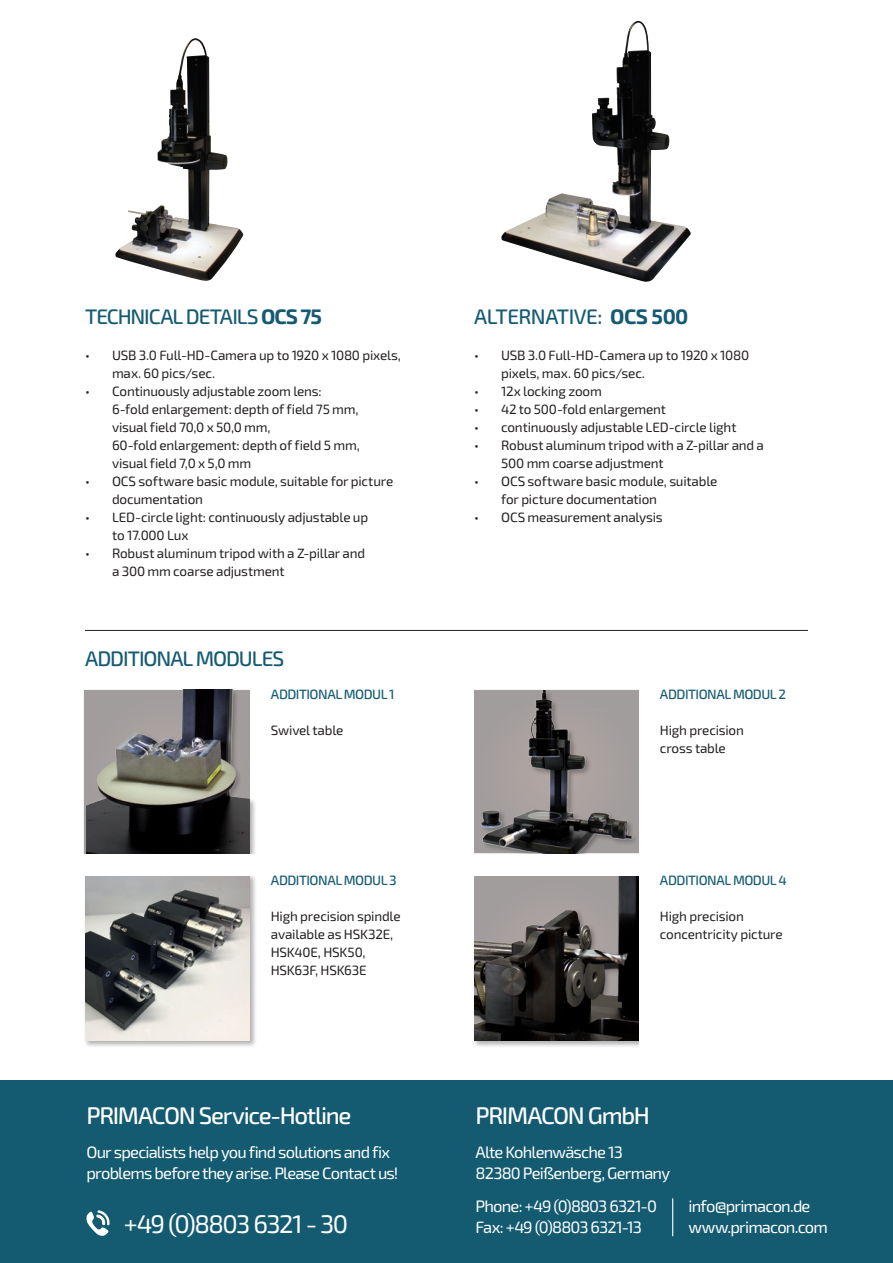
<style>
.page{position:relative;width:893px;height:1263px;background:#fff}
.page>*{position:absolute;margin:0;border:0;box-sizing:border-box;transform-origin:0 0}
.t1{font:25.5px "Exo 2";letter-spacing:-.06em;color:#fff}
.t2{font:500 24px "Exo 2";letter-spacing:-.055em;color:#fff}
.t3{font:500 21px "Exo 2";letter-spacing:-.05em;color:#145b72}
.t4{font:500 21px "Exo 2";letter-spacing:-.025em;color:#145b72}
.t5{font:16.5px/21.6px "Exo 2";letter-spacing:-.05em;color:#fff}
.t6{font:13.5px/18px "Exo 2";letter-spacing:-.015em;color:#231f20}
.t7{font:500 13.5px "Exo 2";letter-spacing:-.04em;color:#145b72}
.s1{font-weight:700}
</style>
<div class="page">
<div style="left:85px;top:688px;width:173px;height:173px;background:#231f20;opacity:.35"></div>
<img style="left:86px;top:690px;width:164px;height:163px">
<div style="left:83px;top:874px;width:174px;height:174px;background:#231f20;opacity:.35"></div>
<img style="left:85px;top:875px;width:165px;height:165px">
<div style="left:480px;top:688px;width:159px;height:176px;background:#231f20;opacity:.35"></div>
<img style="left:475px;top:690px;width:162px;height:164px">
<div style="left:472px;top:874px;width:174px;height:174px;background:#231f20;opacity:.35"></div>
<img style="left:474px;top:875px;width:165px;height:165px">
<div style="left:77px;top:854px;width:767px;height:21px;background:#fff"></div>
<div style="left:639px;top:663px;width:21px;height:439px;background:#fff"></div>
<hr style="left:85px;top:630px;width:723px;height:1px;background:#231f20">
<img style="left:128px;top:43px;width:61px;height:193px">
<img style="left:501px;top:21px;width:190px;height:261px">
<div style="left:0;top:1080px;width:893px;height:183px;background:#145b72"></div>
<svg style="left:86px;top:1210px;width:24px;height:26px"></svg>
<hr style="left:672px;top:1198px;width:1px;height:38px;background:#fff">
<p class="t3" style="left:85px;top:304px;width:239px">TECHNICAL DETAILS <span class="s1">OCS 75</span></p>
<p class="t6" style="left:112px;top:347px;width:290px;text-indent:-27px">• USB 3.0 Full-HD-Camera up to 1920 x 1080 pixels, max. 60 pics/sec.</p>
<p class="t6" style="left:112px;top:383px;width:249px;text-indent:-27px">• Continuously adjustable zoom lens:<br>6-fold enlargement: depth of field 75 mm, visual field 70,0 x 50,0 mm,<br>60-fold enlargement: depth of field 5 mm, visual field 7,0 x 5,0 mm</p>
<p class="t6" style="left:112px;top:473px;width:283px;text-indent:-27px">• OCS software basic module, suitable for picture documentation</p>
<p class="t6" style="left:112px;top:509px;width:258px;text-indent:-27px">• LED-circle light: continuously adjustable up to 17.000 Lux</p>
<p class="t6" style="left:112px;top:545px;width:255px;text-indent:-27px">• Robust aluminum tripod with a Z-pillar and a 300 mm coarse adjustment</p>
<p class="t3" style="left:85px;top:646px;width:201px">ADDITIONAL MODULES</p>
<p class="t7" style="left:271px;top:686px;width:125px">ADDITIONAL MODUL 1</p>
<p class="t6" style="left:271px;top:722px;width:74px">Swivel table</p>
<p class="t7" style="left:271px;top:872px;width:127px">ADDITIONAL MODUL 3</p>
<p class="t6" style="left:271px;top:908px;width:131px">High precision spindle available as HSK32E,<br>HSK40E, HSK50,</p>
<p class="t6" style="left:271px;top:962px;width:97px">HSK63F, HSK63E</p>
<p class="t2" style="left:86px;top:1101px;width:266px">PRIMACON Service-Hotline</p>
<p class="t5" style="left:86px;top:1141px;width:313px">Our specialists help you find solutions and fix problems before they arise. Please Contact us!</p>
<p class="t1" style="left:124px;top:1209px;width:226px">+49 (0)8803 6321 - 30</p>
<p class="t4" style="left:474px;top:304px;width:216px">ALTERNATIVE: <span class="s1">OCS 500</span></p>
<p class="t6" style="left:501px;top:347px;width:250px;text-indent:-27px">• USB 3.0 Full-HD-Camera up to 1920 x 1080 pixels, max. 60 pics/sec.</p>
<p class="t6" style="left:474px;top:383px;width:129px">• 12x locking zoom</p>
<p class="t6" style="left:474px;top:401px;width:193px">• 42 to 500-fold enlargement</p>
<p class="t6" style="left:474px;top:419px;width:264px">• continuously adjustable LED-circle light</p>
<p class="t6" style="left:501px;top:437px;width:264px;text-indent:-27px">• Robust aluminum tripod with a Z-pillar and a<br>500 mm coarse adjustment</p>
<p class="t6" style="left:501px;top:473px;width:218px;text-indent:-27px">• OCS software basic module, suitable for picture documentation</p>
<p class="t6" style="left:474px;top:509px;width:190px">• OCS measurement analysis</p>
<p class="t7" style="left:660px;top:686px;width:127px">ADDITIONAL MODUL 2</p>
<p class="t6" style="left:660px;top:722px;width:85px">High precision cross table</p>
<p class="t7" style="left:660px;top:872px;width:128px">ADDITIONAL MODUL 4</p>
<p class="t6" style="left:660px;top:908px;width:124px">High precision concentricity picture</p>
<p class="t2" style="left:476px;top:1101px;width:176px">PRIMACON GmbH</p>
<p class="t5" style="left:476px;top:1142px;width:196px;line-height:21px">Alte Kohlenwäsche 13<br>82380 Peißenberg, Germany</p>
<p class="t5" style="left:476px;top:1196px;width:183px">Phone: +49 (0)8803 6321-0</p>
<p class="t5" style="left:689px;top:1196px;width:123px">info@primacon.de</p>
<p class="t5" style="left:476px;top:1217px;width:168px">Fax: +49 (0)8803 6321-13</p>
<p class="t5" style="left:689px;top:1217px;width:141px">www.primacon.com</p>
</div>
